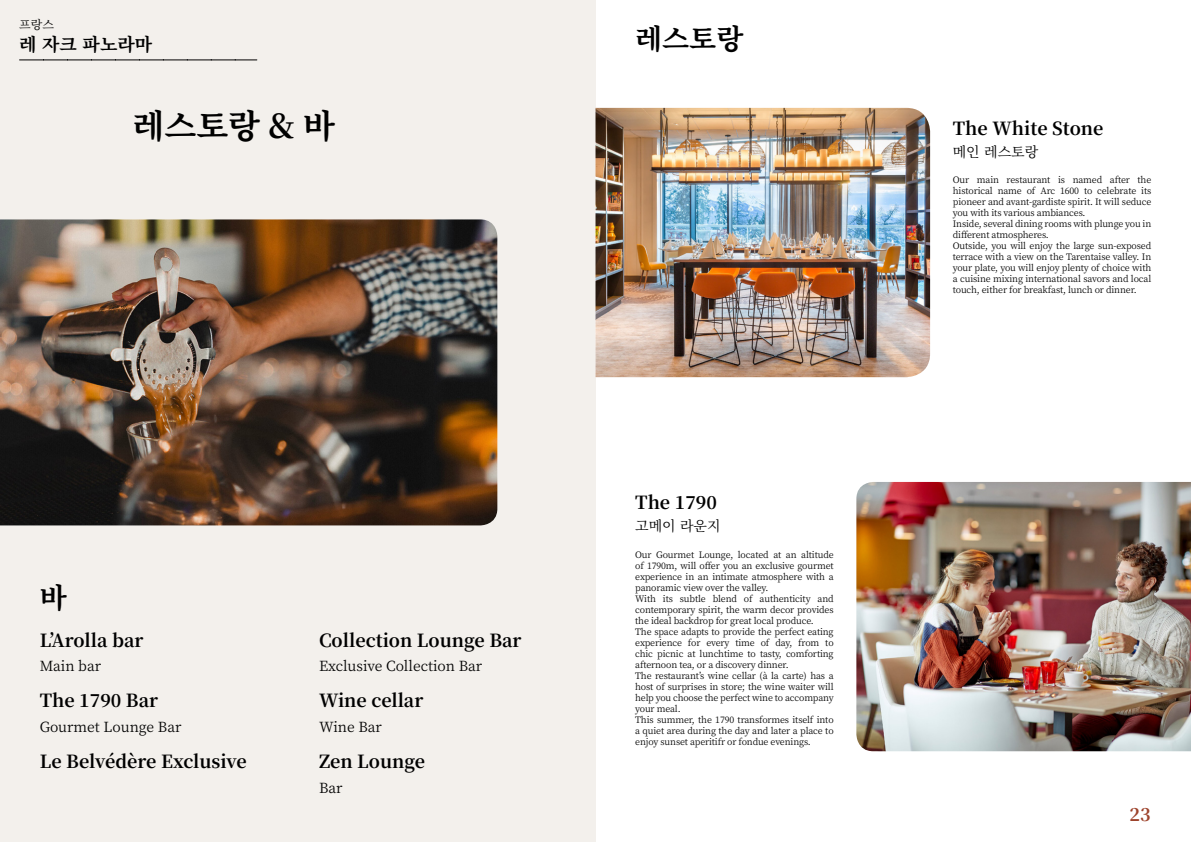
<style>
.page{position:relative;width:1191px;height:842px;background:#fff}
.page>*{position:absolute;margin:0;border:0;box-sizing:border-box;transform-origin:0 0}
.t1{font:700 33px "Noto Serif KR";color:#000}
.t2{font:700 28px "Noto Serif KR";color:#000}
.t3{font:700 18px "Noto Serif KR";color:#000}
.t4{font:700 18px "Noto Serif KR";color:#9d432c}
.t5{font:14px "Noto Serif KR";color:#000}
.t6{font:12px "Noto Serif KR";color:#000}
.t7{font:9px/11px "Noto Serif KR";letter-spacing:-.015em;color:#000}
</style>
<div class="page">
<div style="left:0;top:0;width:595px;height:842px;background:#f3f0ec"></div>
<img style="left:0;top:219px;width:497px;height:306px">
<img style="left:595px;top:108px;width:335px;height:269px">
<img style="left:856px;top:482px;width:335px;height:269px">
<svg style="left:20px;top:60px;width:237px;height:1px"></svg>
<h3 class="t6" style="left:19px;top:17px;width:36px">프랑스</h3>
<h3 class="t3" style="left:19px;top:34px;width:134px">레 자크 파노라마</h3>
<h1 class="t1" style="left:133px;top:107px;width:204px">레스토랑 &amp; 바</h1>
<h2 class="t2" style="left:635px;top:23px;width:110px">레스토랑</h2>
<h2 class="t2" style="left:40px;top:582px;width:29px">바</h2>
<h3 class="t3" style="left:40px;top:630px;width:105px">L’Arolla bar</h3>
<h3 class="t5" style="left:40px;top:658px;width:63px">Main bar</h3>
<h3 class="t3" style="left:40px;top:690px;width:120px">The 1790 Bar</h3>
<h3 class="t5" style="left:40px;top:719px;width:143px">Gourmet Lounge Bar</h3>
<h3 class="t3" style="left:40px;top:751px;width:209px">Le Belvédère Exclusive</h3>
<h3 class="t3" style="left:319px;top:630px;width:204px">Collection Lounge Bar</h3>
<h3 class="t5" style="left:319px;top:658px;width:165px">Exclusive Collection Bar</h3>
<h3 class="t3" style="left:319px;top:690px;width:106px">Wine cellar</h3>
<h3 class="t5" style="left:319px;top:719px;width:64px">Wine Bar</h3>
<h3 class="t3" style="left:319px;top:751px;width:108px">Zen Lounge</h3>
<h3 class="t5" style="left:319px;top:779px;width:25px">Bar</h3>
<h3 class="t3" style="left:635px;top:493px;width:83px">The 1790</h3>
<h3 class="t5" style="left:635px;top:518px;width:87px">고메이 라운지</h3>
<p class="t7" style="left:635px;top:549px;width:200px">Our Gourmet Lounge, located at an altitude of 1790m, will offer you an exclusive gourmet experience in an intimate atmosphere with a panoramic view over the valley.<br>With its subtle blend of authenticity and contemporary spirit, the warm decor provides the ideal backdrop for great local produce.<br>The space adapts to provide the perfect eating experience for every time of day, from to chic picnic at lunchtime to tasty, comforting afternoon tea, or a discovery dinner.<br>The restaurant’s wine cellar (à la carte) has a host of surprises in store; the wine waiter will help you choose the perfect wine to accompany your meal.<br>This summer, the 1790 transformes itself into a quiet area during the day and later a place to enjoy sunset aperitifr or fondue evenings.</p>
<h3 class="t3" style="left:952px;top:119px;width:152px">The White Stone</h3>
<h3 class="t5" style="left:952px;top:144px;width:87px">메인 레스토랑</h3>
<p class="t7" style="left:952px;top:175px;width:200px">Our main restaurant is named after the historical name of Arc 1600 to celebrate its pioneer and avant-gardiste spirit. It will seduce you with its various ambiances.<br>Inside, several dining rooms with plunge you in different atmospheres.<br>Outside, you will enjoy the large sun-exposed terrace with a view on the Tarentaise valley. In your plate, you will enjoy plenty of choice with a cuisine mixing international savors and local touch, either for breakfast, lunch or dinner.</p>
<h3 class="t4" style="left:1129px;top:804px;width:23px">23</h3>
</div>
